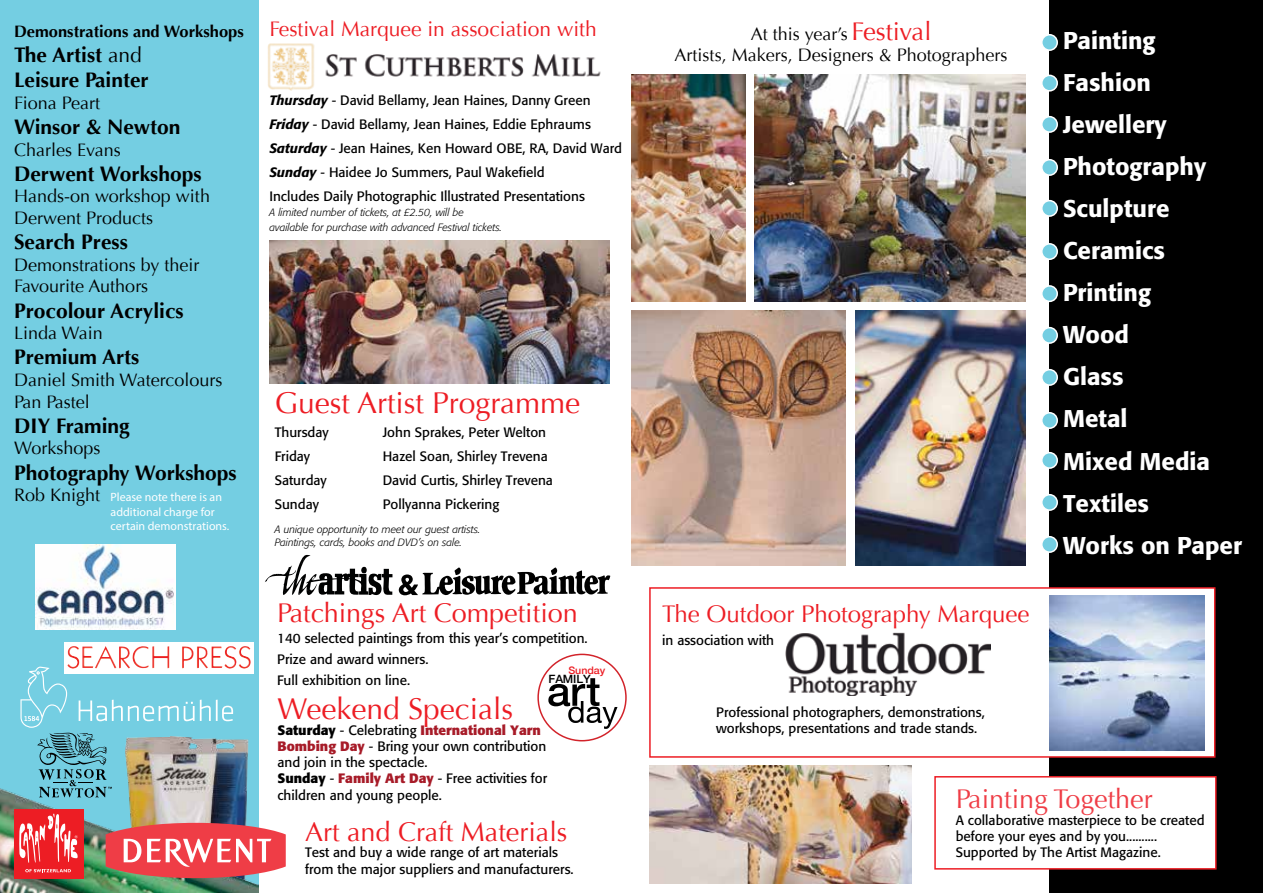
<style>
.page{position:relative;width:1263px;height:893px;background:#fff}
.page>*{position:absolute;margin:0;border:0;box-sizing:border-box;transform-origin:0 0}
.t1{font:30px "Optima";color:#ed1d24}
.t2{font:27px "Optima";color:#ed1d24}
.t3{font:27px "Optima";color:#ef3d46}
.t4{font:500 24px/42px "Formata";color:#fff}
.t5{font:24px "Optima";color:#ed1d24}
.t6{font:700 21px/25.2px "Optima";color:#000}
.t7{font:21px "Optima";color:#ed1d24}
.t8{font:18px/21.6px "Optima";color:#000}
.t9{font:700 16.5px "Optima";color:#000}
.t10{font:13.5px/16.2px "Formata";color:#000}
.t11{font:12px/14.4px "Myriad Pro";color:#fff}
.t12{font:500 11.4px "Helvetica Neue";color:#000}
.t13{font:italic 300 10.5px/12.6px "Formata";color:#000}
.t14{font:500 10.35px "Helvetica Neue";color:#ed1d24}
.s1{font-weight:400}
.s2{font-weight:500;font-style:italic}
.s3{font-weight:700}
.s4{font-weight:700;color:#a71b28}
.s5{font-size:25.5px;color:#ed1d24}
</style>
<div class="page">
<div style="left:1049px;top:0;width:214px;height:893px;background:#000"></div>
<div style="left:649px;top:587px;width:566px;height:171px;background:#fff;border:2px solid #ed1d24"></div>
<div style="left:0;top:0;width:259px;height:893px;background:#74cee2"></div>
<img style="left:786px;top:633px;width:204px;height:62px">
<svg style="left:65px;top:642px;width:189px;height:32px;background:#fdebea"></svg>
<img style="left:95px;top:646px;width:149px;height:22px">
<svg style="left:548px;top:678px;width:69px;height:51px"></svg>
<div style="left:537px;top:654px;width:90px;height:87px;border:2px solid #d2232a;border-radius:50%"></div>
<img style="left:267px;top:43px;width:334px;height:48px">
<svg style="left:265px;top:555px;width:127px;height:41px"></svg>
<svg style="left:399px;top:567px;width:211px;height:29px"></svg>
<img style="left:754px;top:75px;width:272px;height:226px">
<svg style="left:20px;top:667px;width:213px;height:119px"></svg>
<div style="left:934px;top:776px;width:282px;height:94px;background:#fff;border:2px solid #ed1d24"></div>
<img style="left:856px;top:311px;width:170px;height:255px">
<img style="left:269px;top:240px;width:341px;height:144px">
<img style="left:649px;top:766px;width:262px;height:118px">
<img style="left:631px;top:311px;width:214px;height:255px">
<img style="left:1049px;top:595px;width:156px;height:156px">
<img style="left:631px;top:75px;width:115px;height:226px">
<div style="left:1042px;top:35px;width:15px;height:15px;background:#74cee2;border-radius:50%"></div>
<div style="left:1041px;top:34px;width:17px;height:17px;border:2px solid #fff;border-radius:50%"></div>
<div style="left:1042px;top:75px;width:15px;height:16px;background:#74cee2;border-radius:50%"></div>
<div style="left:1041px;top:75px;width:17px;height:17px;border:2px solid #fff;border-radius:50%"></div>
<div style="left:1042px;top:117px;width:15px;height:15px;background:#74cee2;border-radius:50%"></div>
<div style="left:1041px;top:116px;width:17px;height:17px;border:2px solid #fff;border-radius:50%"></div>
<div style="left:1042px;top:160px;width:15px;height:15px;background:#74cee2;border-radius:50%"></div>
<div style="left:1041px;top:159px;width:17px;height:17px;border:2px solid #fff;border-radius:50%"></div>
<div style="left:1042px;top:201px;width:15px;height:15px;background:#74cee2;border-radius:50%"></div>
<div style="left:1041px;top:200px;width:17px;height:17px;border:2px solid #fff;border-radius:50%"></div>
<div style="left:1042px;top:244px;width:15px;height:15px;background:#74cee2;border-radius:50%"></div>
<div style="left:1041px;top:243px;width:17px;height:17px;border:2px solid #fff;border-radius:50%"></div>
<div style="left:1042px;top:286px;width:15px;height:15px;background:#74cee2;border-radius:50%"></div>
<div style="left:1041px;top:285px;width:17px;height:17px;border:2px solid #fff;border-radius:50%"></div>
<div style="left:1042px;top:328px;width:15px;height:15px;background:#74cee2;border-radius:50%"></div>
<div style="left:1041px;top:327px;width:17px;height:17px;border:2px solid #fff;border-radius:50%"></div>
<div style="left:1042px;top:370px;width:15px;height:15px;background:#74cee2;border-radius:50%"></div>
<div style="left:1041px;top:369px;width:17px;height:17px;border:2px solid #fff;border-radius:50%"></div>
<div style="left:1042px;top:413px;width:15px;height:15px;background:#74cee2;border-radius:50%"></div>
<div style="left:1041px;top:412px;width:17px;height:17px;border:2px solid #fff;border-radius:50%"></div>
<div style="left:1042px;top:453px;width:15px;height:15px;background:#74cee2;border-radius:50%"></div>
<div style="left:1041px;top:452px;width:17px;height:17px;border:2px solid #fff;border-radius:50%"></div>
<div style="left:1042px;top:495px;width:15px;height:15px;background:#74cee2;border-radius:50%"></div>
<div style="left:1041px;top:494px;width:17px;height:17px;border:2px solid #fff;border-radius:50%"></div>
<div style="left:1042px;top:537px;width:15px;height:15px;background:#74cee2;border-radius:50%"></div>
<div style="left:1041px;top:536px;width:17px;height:17px;border:2px solid #fff;border-radius:50%"></div>
<img style="left:123px;top:736px;width:126px;height:50px">
<img style="left:0;top:786px;width:259px;height:107px">
<svg style="left:106px;top:823px;width:180px;height:55px;background:#e6686d"></svg>
<div style="left:14px;top:809px;width:69px;height:69px;background:#ed1d24"></div>
<svg style="left:25px;top:869px;width:46px;height:3px"></svg>
<svg style="left:19px;top:813px;width:59px;height:50px"></svg>
<img style="left:36px;top:545px;width:139px;height:85px">
<p class="t9" style="left:14px;top:22px;width:231px">Demonstrations and Workshops</p>
<h3 class="t6" style="left:14px;top:43px;width:136px">The Artist <span class="s1">and<br></span>Leisure Painter</h3>
<h3 class="t8" style="left:14px;top:92px;width:87px">Fiona Peart</h3>
<h3 class="t6" style="left:14px;top:115px;width:168px">Winsor &amp; Newton</h3>
<h3 class="t8" style="left:14px;top:139px;width:108px">Charles Evans</h3>
<h3 class="t6" style="left:14px;top:161px;width:189px">Derwent Workshops</h3>
<h3 class="t8" style="left:14px;top:186px;width:197px">Hands-on workshop with<br>Derwent Products</h3>
<h3 class="t6" style="left:14px;top:230px;width:115px">Search Press</h3>
<h3 class="t8" style="left:14px;top:254px;width:187px">Demonstrations by their<br>Favourite Authors</h3>
<h3 class="t6" style="left:14px;top:298px;width:171px">Procolour Acrylics</h3>
<h3 class="t8" style="left:14px;top:323px;width:90px">Linda Wain</h3>
<h3 class="t6" style="left:14px;top:345px;width:127px">Premium Arts</h3>
<h3 class="t8" style="left:14px;top:369px;width:210px">Daniel Smith Watercolours<br>Pan Pastel</h3>
<h3 class="t6" style="left:14px;top:413px;width:117px">DIY Framing</h3>
<h3 class="t8" style="left:14px;top:438px;width:88px">Workshops</h3>
<h3 class="t6" style="left:14px;top:460px;width:224px">Photography Workshops</h3>
<h3 class="t8" style="left:14px;top:485px;width:88px">Rob Knight</h3>
<p class="t11" style="left:111px;top:490px;width:120px">Please note there is an additional charge for certain demonstrations.</p>
<h3 class="t7" style="left:269px;top:17px;width:329px">Festival Marquee in association with</h3>
<p class="t10" style="left:269px;top:88px;width:354px;line-height:24px"><span class="s2">Thursday</span> - David Bellamy, Jean Haines, Danny Green <span class="s2">Friday</span> - David Bellamy, Jean Haines, Eddie Ephraums <span class="s2">Saturday</span> - Jean Haines, Ken Howard OBE, RA, David Ward <span class="s2">Sunday</span> - Haidee Jo Summers, Paul Wakefield<br>Includes Daily Photographic Illustrated Presentations</p>
<p class="t13" style="left:269px;top:205px;width:234px;line-height:15px">A limited number of tickets, at £2.50, will be available for purchase with advanced Festival tickets.</p>
<h1 class="t1" style="left:275px;top:386px;width:307px">Guest Artist Programme</h1>
<p class="t10" style="left:275px;top:425px;width:55px">Thursday</p>
<p class="t10" style="left:383px;top:425px;width:165px">John Sprakes, Peter Welton</p>
<p class="t10" style="left:275px;top:449px;width:37px">Friday</p>
<p class="t10" style="left:383px;top:449px;width:167px">Hazel Soan, Shirley Trevena</p>
<p class="t10" style="left:275px;top:473px;width:54px">Saturday</p>
<p class="t10" style="left:383px;top:473px;width:172px">David Curtis, Shirley Trevena</p>
<p class="t10" style="left:275px;top:497px;width:46px">Sunday</p>
<p class="t10" style="left:383px;top:497px;width:118px">Pollyanna Pickering</p>
<p class="t13" style="left:275px;top:524px;width:207px">A unique opportunity to meet our guest artists.<br>Paintings, cards, books and DVD’s on sale.</p>
<h2 class="t2" style="left:277px;top:597px;width:302px">Patchings Art Competition</h2>
<p class="t10" style="left:277px;top:627px;width:312px;line-height:21px">140 selected paintings from this year’s competition.<br>Prize and award winners.<br>Full exhibition on line.</p>
<p class="t14" style="left:568px;top:662px;width:39px">Sunday</p>
<p class="t12" style="left:548px;top:670px;width:44px">FAMILY</p>
<h1 class="t1" style="left:277px;top:691px;width:237px">Weekend Specials</h1>
<p class="t10" style="left:277px;top:722px;width:271px"><span class="s3">Saturday</span> - Celebrating <span class="s4">International Yarn Bombing Day</span> - Bring your own contribution and join in the spectacle.<br><span class="s3">Sunday</span> - <span class="s4">Family Art Day</span> - Free activities for children and young people.</p>
<h2 class="t2" style="left:305px;top:816px;width:264px">Art and Craft Materials</h2>
<p class="t10" style="left:305px;top:844px;width:270px">Test and buy a wide range of art materials from the major suppliers and manufacturers.</p>
<h3 class="t8" style="left:675px;top:23px;width:334px;text-align:center">At this year’s <span class="s5">Festival<br></span>Artists, Makers, Designers &amp; Photographers</h3>
<h3 class="t5" style="left:662px;top:599px;width:369px">The Outdoor Photography Marquee</h3>
<p class="t10" style="left:662px;top:632px;width:113px">in association with</p>
<p class="t10" style="left:716px;top:704px;width:270px">Professional photographers, demonstrations, workshops, presentations and trade stands.</p>
<h3 class="t4" style="left:1063px;top:20px;width:180px">Painting<br>Fashion<br>Jewellery<br>Photography<br>Sculpture<br>Ceramics<br>Printing<br>Wood<br>Glass<br>Metal<br>Mixed Media<br>Textiles<br>Works on Paper</h3>
<h2 class="t3" style="left:956px;top:783px;width:198px">Painting Together</h2>
<p class="t10" style="left:956px;top:812px;width:250px">A collaborative masterpiece to be created before your eyes and by you..........<br>Supported by The Artist Magazine.</p>
</div>
